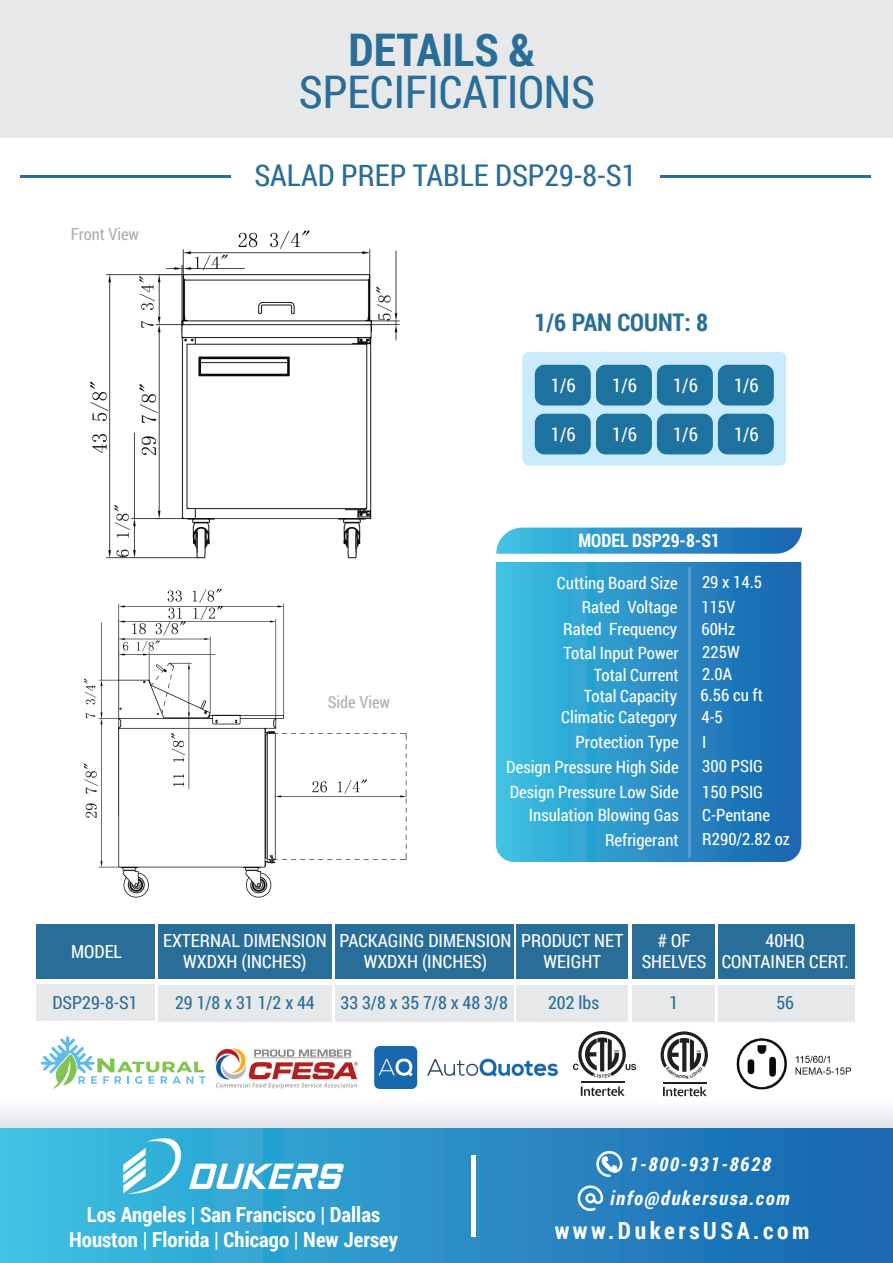
<style>
.page{position:relative;width:893px;height:1263px;background:#fff}
.page>*{position:absolute;margin:0;border:0;box-sizing:border-box;transform-origin:0 0}
.t1{font:45px "Roboto Condensed";color:#296e98}
.t2{font:700 45px "Roboto Condensed";color:#296e98}
.t3{font:30px "Roboto Condensed";color:#296e98}
.t4{font:700 24.3px "Roboto Condensed";color:#296e98}
.t5{font:700 23.55px "Roboto Condensed";letter-spacing:.15em;color:#fff}
.t6{font:700 20.85px/24.9px "Roboto Condensed";color:#fff;text-align:center}
.t7{font:italic 700 19.2px/33.9px "Roboto Condensed";letter-spacing:.08em;color:#fff;text-align:center}
.t8{font:18.9px "Roboto Condensed";color:#fff}
.t9{font:700 18.45px "Roboto Condensed";color:#fff;scale:.96 1}
.t10{font:18px/20.7px "Roboto Condensed";color:#fff;text-align:center}
.t11{font:18px "Roboto Condensed";color:#296e98}
.t12{font:16.95px/25.3px "Roboto Condensed";color:#fff}
.t13{font:16.5px "Roboto Condensed";color:#adb0b0}
</style>
<div class="page">
<img style="left:90px;top:230px;width:310px;height:329px">
<img style="left:83px;top:588px;width:324px;height:310px">
<div style="left:0;top:1097px;width:893px;height:32px;background:linear-gradient(to bottom,#fff,#e1e3ea)"></div>
<div style="left:0;top:1128px;width:893px;height:135px;background:linear-gradient(to right,#3dc0e2,#1862ae)"></div>
<div style="left:471px;top:1155px;width:5px;height:82px;background:#fff"></div>
<svg style="left:596px;top:1151px;width:26px;height:26px"></svg>
<svg style="left:577px;top:1185px;width:26px;height:26px"></svg>
<img style="left:116px;top:1128px;width:235px;height:75px">
<div style="left:0;top:0;width:893px;height:138px;background:#e7e8e9"></div>
<hr style="left:20px;top:176px;width:210px;height:2px;background:#296e98">
<hr style="left:660px;top:176px;width:211px;height:2px;background:#296e98">
<div style="left:517px;top:924px;width:111px;height:55px;background:#296e98"></div>
<div style="left:158px;top:924px;width:173px;height:55px;background:#296e98"></div>
<div style="left:335px;top:924px;width:179px;height:55px;background:#296e98"></div>
<div style="left:158px;top:985px;width:173px;height:36px;background:#e7e8e9"></div>
<div style="left:335px;top:985px;width:179px;height:36px;background:#e7e8e9"></div>
<div style="left:517px;top:985px;width:111px;height:36px;background:#e7e8e9"></div>
<div style="left:37px;top:924px;width:118px;height:55px;background:#296e98"></div>
<div style="left:37px;top:984px;width:118px;height:37px;background:#e7e8e9"></div>
<div style="left:718px;top:924px;width:136px;height:55px;background:#296e98"></div>
<div style="left:718px;top:985px;width:136px;height:36px;background:#e7e8e9"></div>
<div style="left:632px;top:924px;width:83px;height:55px;background:#296e98"></div>
<div style="left:633px;top:985px;width:82px;height:36px;background:#e7e8e9"></div>
<svg style="left:496px;top:562px;width:305px;height:300px;background:#2a91c8"></svg>
<svg style="left:496px;top:528px;width:306px;height:26px;background:#3496ca"></svg>
<hr style="left:688px;top:567px;width:3px;height:291px;background:#fff">
<div style="left:522px;top:352px;width:264px;height:114px;background:#caebfb;border-radius:7px"></div>
<div style="left:596px;top:365px;width:56px;height:40px;background:#1e729f;border-radius:10px"></div>
<div style="left:657px;top:365px;width:56px;height:40px;background:#1e729f;border-radius:10px"></div>
<div style="left:718px;top:365px;width:56px;height:40px;background:#1e729f;border-radius:10px"></div>
<div style="left:535px;top:365px;width:56px;height:40px;background:#1e729f;border-radius:10px"></div>
<div style="left:596px;top:414px;width:56px;height:40px;background:#1e729f;border-radius:10px"></div>
<div style="left:657px;top:414px;width:56px;height:40px;background:#1e729f;border-radius:10px"></div>
<div style="left:718px;top:414px;width:56px;height:40px;background:#1e729f;border-radius:10px"></div>
<div style="left:535px;top:414px;width:56px;height:40px;background:#1e729f;border-radius:10px"></div>
<svg style="left:573px;top:1031px;width:63px;height:47px"></svg>
<svg style="left:581px;top:1086px;width:44px;height:10px"></svg>
<hr style="left:581px;top:1082px;width:44px;height:1px;background:#231f20">
<svg style="left:663px;top:1087px;width:44px;height:9px"></svg>
<hr style="left:663px;top:1082px;width:44px;height:1px;background:#231f20">
<svg style="left:41px;top:1036px;width:164px;height:53px"></svg>
<img style="left:375px;top:1046px;width:182px;height:43px">
<img style="left:736px;top:1038px;width:116px;height:52px">
<img style="left:215px;top:1048px;width:143px;height:41px">
<svg style="left:661px;top:1031px;width:47px;height:41px"></svg>
<h1 class="t2" style="left:349px;top:18px;width:188px">DETAILS &amp;</h1>
<h1 class="t1" style="left:299px;top:60px;width:298px">SPECIFICATIONS</h1>
<p class="t13" style="left:71px;top:223px;width:70px">Front View</p>
<h2 class="t3" style="left:254px;top:154px;width:384px">SALAD PREP TABLE DSP29-8-S1</h2>
<h3 class="t4" style="left:534px;top:305px;width:175px">1/6 PAN COUNT: 8</h3>
<p class="t8" style="left:551px;top:372px;width:26px">1/6</p>
<p class="t8" style="left:612px;top:372px;width:26px">1/6</p>
<p class="t8" style="left:673px;top:372px;width:26px">1/6</p>
<p class="t8" style="left:734px;top:372px;width:26px">1/6</p>
<p class="t8" style="left:551px;top:421px;width:26px">1/6</p>
<p class="t8" style="left:612px;top:421px;width:26px">1/6</p>
<p class="t8" style="left:673px;top:421px;width:26px">1/6</p>
<p class="t8" style="left:734px;top:421px;width:26px">1/6</p>
<p class="t13" style="left:328px;top:691px;width:64px">Side View</p>
<p class="t9" style="left:578px;top:527px;width:149px">MODEL DSP29-8-S1</p>
<p class="t12" style="left:557px;top:570px;width:123px">Cutting Board Size</p>
<p class="t12" style="left:702px;top:569px;width:62px">29 x 14.5</p>
<p class="t12" style="left:582px;top:594px;width:97px">Rated Voltage</p>
<p class="t12" style="left:701px;top:594px;width:35px">115V</p>
<p class="t12" style="left:564px;top:639px;width:117px">Total Input Power</p>
<p class="t12" style="left:702px;top:639px;width:39px">225W</p>
<p class="t12" style="left:594px;top:661px;width:86px">Total Current</p>
<p class="t12" style="left:702px;top:661px;width:31px">2.0A</p>
<p class="t12" style="left:561px;top:704px;width:118px">Climatic Category</p>
<p class="t12" style="left:701px;top:703px;width:23px">4-5</p>
<p class="t12" style="left:563px;top:616px;width:116px">Rated Frequency</p>
<p class="t12" style="left:701px;top:615px;width:35px">60Hz</p>
<p class="t12" style="left:584px;top:683px;width:95px">Total Capacity</p>
<p class="t12" style="left:701px;top:682px;width:64px">6.56 cu ft</p>
<p class="t12" style="left:576px;top:729px;width:105px">Protection Type</p>
<p class="t12" style="left:702px;top:728px;width:6px">I</p>
<p class="t12" style="left:506px;top:753px;width:174px">Design Pressure High Side<br>Design Pressure Low Side</p>
<p class="t12" style="left:702px;top:753px;width:62px">300 PSIG</p>
<p class="t12" style="left:702px;top:778px;width:62px">150 PSIG</p>
<p class="t12" style="left:529px;top:802px;width:151px">Insulation Blowing Gas</p>
<p class="t12" style="left:702px;top:801px;width:69px">C-Pentane</p>
<p class="t12" style="left:605px;top:826px;width:75px">Refrigerant</p>
<p class="t12" style="left:702px;top:826px;width:89px">R290/2.82 oz</p>
<p class="t10" style="left:71px;top:940px;width:52px">MODEL</p>
<p class="t11" style="left:52px;top:990px;width:87px">DSP29-8-S1</p>
<p class="t10" style="left:163px;top:930px;width:165px">EXTERNAL DIMENSION<br>WXDXH (INCHES)</p>
<p class="t10" style="left:521px;top:930px;width:104px">PRODUCT NET<br>WEIGHT</p>
<p class="t11" style="left:175px;top:990px;width:141px">29 1/8 x 31 1/2 x 44</p>
<p class="t10" style="left:340px;top:930px;width:173px">PACKAGING DIMENSION<br>WXDXH (INCHES)</p>
<p class="t11" style="left:341px;top:990px;width:169px">33 3/8 x 35 7/8 x 48 3/8</p>
<p class="t11" style="left:548px;top:990px;width:53px">202 lbs</p>
<p class="t10" style="left:642px;top:930px;width:66px"># OF<br>SHELVES</p>
<p class="t11" style="left:669px;top:990px;width:10px">1</p>
<p class="t10" style="left:722px;top:930px;width:128px">40HQ<br>CONTAINER CERT.</p>
<p class="t11" style="left:776px;top:990px;width:19px">56</p>
<p class="t6" style="left:69px;top:1201px;width:330px">Los Angeles | San Francisco | Dallas<br>Houston | Florida | Chicago | New Jersey</p>
<p class="t7" style="left:610px;top:1146px;width:181px">1-800-931-8628 info@dukersusa.com</p>
<h3 class="t5" style="left:555px;top:1214px;width:256px">www.DukersUSA.com</h3>
</div>
